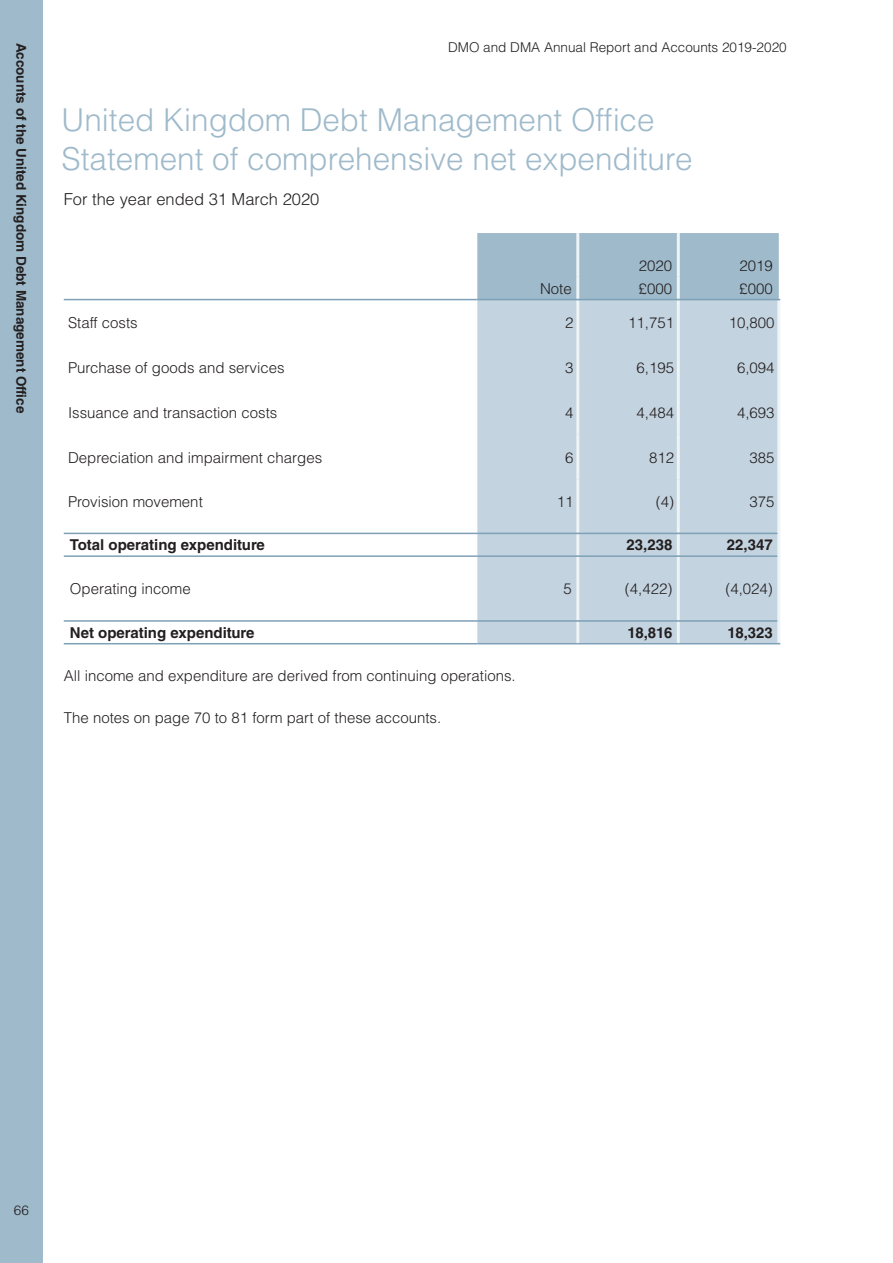
<style>
.page{position:relative;width:893px;height:1263px;background:#fff}
.page>*{position:absolute;margin:0;border:0;box-sizing:border-box;transform-origin:0 0}
.t1{font:300 31.5px "Helvetica LT Std";color:#9fbacb}
.t2{font:300 16.5px "Helvetica LT Std";color:#231f20}
.P_10-_bold_left{font:300 15px "Helvetica LT Std";color:#231f20}
.P_10-_bold_left-2{font:700 15px "Helvetica LT Std";color:#231f20}
.P_10-_bold_right{font:700 15px "Helvetica LT Std";color:#231f20}
.t3{font:700 13.5px "Helvetica LT Std";color:#231f20}
.t4{font:300 13.5px "Helvetica LT Std";color:#231f20}
</style>
<div class="page">
<div style="left:0;top:0;width:43px;height:1263px;background:#9fbacb"></div>
<div style="left:477px;top:233px;width:302px;height:66px;background:#9fbacb"></div>
<div style="left:477px;top:300px;width:300px;height:343px;background:#c3d3df"></div>
<hr style="left:576px;top:233px;width:3px;height:44px;background:#eef3f6">
<hr style="left:677px;top:233px;width:3px;height:44px;background:#eef3f6">
<hr style="left:576px;top:277px;width:3px;height:22px;background:#eef3f6">
<hr style="left:677px;top:277px;width:3px;height:22px;background:#eef3f6">
<hr style="left:576px;top:300px;width:3px;height:45px;background:#eef3f6">
<hr style="left:677px;top:300px;width:3px;height:45px;background:#eef3f6">
<hr style="left:777px;top:300px;width:3px;height:45px;background:#eef3f6">
<hr style="left:576px;top:345px;width:3px;height:45px;background:#eef3f6">
<hr style="left:677px;top:345px;width:3px;height:45px;background:#eef3f6">
<hr style="left:777px;top:345px;width:3px;height:45px;background:#eef3f6">
<hr style="left:576px;top:390px;width:3px;height:45px;background:#eef3f6">
<hr style="left:677px;top:390px;width:3px;height:45px;background:#eef3f6">
<hr style="left:777px;top:390px;width:3px;height:45px;background:#eef3f6">
<hr style="left:576px;top:435px;width:3px;height:44px;background:#eef3f6">
<hr style="left:677px;top:435px;width:3px;height:44px;background:#eef3f6">
<hr style="left:777px;top:435px;width:3px;height:44px;background:#eef3f6">
<hr style="left:576px;top:479px;width:3px;height:54px;background:#eef3f6">
<hr style="left:677px;top:479px;width:3px;height:54px;background:#eef3f6">
<hr style="left:777px;top:479px;width:3px;height:54px;background:#eef3f6">
<hr style="left:576px;top:534px;width:3px;height:21px;background:#eef3f6">
<hr style="left:677px;top:534px;width:3px;height:21px;background:#eef3f6">
<hr style="left:777px;top:533px;width:3px;height:23px;background:#eef3f6">
<hr style="left:576px;top:557px;width:3px;height:63px;background:#eef3f6">
<hr style="left:677px;top:557px;width:3px;height:63px;background:#eef3f6">
<hr style="left:777px;top:556px;width:3px;height:65px;background:#eef3f6">
<hr style="left:576px;top:622px;width:3px;height:21px;background:#eef3f6">
<hr style="left:677px;top:622px;width:3px;height:21px;background:#eef3f6">
<hr style="left:777px;top:621px;width:3px;height:22px;background:#eef3f6">
<hr style="left:64px;top:299px;width:413px;height:1px;background:#7ea1b7">
<hr style="left:477px;top:299px;width:101px;height:1px;background:#7ea1b7">
<hr style="left:578px;top:299px;width:100px;height:1px;background:#7ea1b7">
<hr style="left:678px;top:299px;width:102px;height:1px;background:#7ea1b7">
<hr style="left:64px;top:533px;width:413px;height:1px;background:#7ea1b7">
<hr style="left:477px;top:533px;width:101px;height:1px;background:#7ea1b7">
<hr style="left:578px;top:533px;width:100px;height:1px;background:#7ea1b7">
<hr style="left:678px;top:533px;width:99px;height:1px;background:#7ea1b7">
<hr style="left:64px;top:555px;width:413px;height:2px;background:#7ea1b7">
<hr style="left:477px;top:555px;width:101px;height:2px;background:#7ea1b7">
<hr style="left:578px;top:555px;width:100px;height:2px;background:#7ea1b7">
<hr style="left:678px;top:555px;width:99px;height:2px;background:#7ea1b7">
<hr style="left:64px;top:620px;width:413px;height:2px;background:#7ea1b7">
<hr style="left:477px;top:620px;width:101px;height:2px;background:#7ea1b7">
<hr style="left:578px;top:620px;width:100px;height:2px;background:#7ea1b7">
<hr style="left:678px;top:620px;width:99px;height:2px;background:#7ea1b7">
<hr style="left:64px;top:643px;width:413px;height:1px;background:#7ea1b7">
<hr style="left:477px;top:643px;width:101px;height:1px;background:#7ea1b7">
<hr style="left:578px;top:643px;width:100px;height:1px;background:#7ea1b7">
<hr style="left:678px;top:643px;width:102px;height:1px;background:#7ea1b7">
<p class="t3" style="left:29px;top:43px;width:372px;rotate:90deg">Accounts of the United Kingdom Debt Management Office</p>
<p class="t4" style="left:448px;top:39px;width:340px">DMO and DMA Annual Report and Accounts 2019-2020</p>
<h3 class="t1" style="left:62px;top:100px;width:594px">United Kingdom Debt Management Office</h3>
<h3 class="t1" style="left:62px;top:139px;width:632px">Statement of comprehensive net expenditure</h3>
<p class="t2" style="left:64px;top:189px;width:257px">For the year ended 31 March 2020</p>
<p class="P_10-_bold_left" style="left:639px;top:256px;width:35px">2020</p>
<p class="P_10-_bold_left" style="left:739px;top:256px;width:35px">2019</p>
<p class="P_10-_bold_left" style="left:540px;top:279px;width:33px">Note</p>
<p class="P_10-_bold_left" style="left:639px;top:279px;width:35px">£000</p>
<p class="P_10-_bold_left" style="left:739px;top:279px;width:35px">£000</p>
<p class="P_10-_bold_left" style="left:68px;top:313px;width:71px">Staff costs</p>
<p class="P_10-_bold_left" style="left:565px;top:313px;width:10px">2</p>
<p class="P_10-_bold_left" style="left:628px;top:313px;width:47px">11,751</p>
<p class="P_10-_bold_left" style="left:729px;top:313px;width:47px">10,800</p>
<p class="P_10-_bold_left" style="left:68px;top:358px;width:218px">Purchase of goods and services</p>
<p class="P_10-_bold_left" style="left:565px;top:358px;width:10px">3</p>
<p class="P_10-_bold_left" style="left:636px;top:358px;width:39px">6,195</p>
<p class="P_10-_bold_left" style="left:737px;top:358px;width:39px">6,094</p>
<p class="P_10-_bold_left" style="left:68px;top:403px;width:211px">Issuance and transaction costs</p>
<p class="P_10-_bold_left" style="left:565px;top:403px;width:10px">4</p>
<p class="P_10-_bold_left" style="left:636px;top:403px;width:39px">4,484</p>
<p class="P_10-_bold_left" style="left:737px;top:403px;width:39px">4,693</p>
<p class="P_10-_bold_left" style="left:68px;top:448px;width:256px">Depreciation and impairment charges</p>
<p class="P_10-_bold_left" style="left:565px;top:448px;width:10px">6</p>
<p class="P_10-_bold_left" style="left:649px;top:448px;width:27px">812</p>
<p class="P_10-_bold_left" style="left:749px;top:448px;width:27px">385</p>
<p class="P_10-_bold_left" style="left:68px;top:493px;width:136px">Provision movement</p>
<p class="P_10-_bold_left" style="left:557px;top:493px;width:18px">11</p>
<p class="P_10-_bold_left" style="left:656px;top:493px;width:20px">(4)</p>
<p class="P_10-_bold_left" style="left:749px;top:493px;width:27px">375</p>
<p class="P_10-_bold_left-2" style="left:70px;top:536px;width:197px">Total operating expenditure</p>
<p class="P_10-_bold_right" style="left:626px;top:536px;width:47px">23,238</p>
<p class="P_10-_bold_right" style="left:727px;top:536px;width:47px">22,347</p>
<p class="P_10-_bold_left" style="left:70px;top:579px;width:122px">Operating income</p>
<p class="P_10-_bold_left" style="left:563px;top:579px;width:10px">5</p>
<p class="P_10-_bold_left" style="left:625px;top:579px;width:49px">(4,422)</p>
<p class="P_10-_bold_left" style="left:725px;top:579px;width:49px">(4,024)</p>
<p class="P_10-_bold_left-2" style="left:70px;top:623px;width:186px">Net operating expenditure</p>
<p class="P_10-_bold_left-2" style="left:628px;top:623px;width:46px">18,816</p>
<p class="P_10-_bold_left-2" style="left:727px;top:623px;width:47px">18,323</p>
<p class="P_10-_bold_left" style="left:64px;top:666px;width:453px">All income and expenditure are derived from continuing operations.</p>
<p class="P_10-_bold_left" style="left:64px;top:708px;width:379px">The notes on page 70 to 81 form part of these accounts.</p>
<p class="t4" style="left:14px;top:1201px;width:17px">66</p>
</div>
